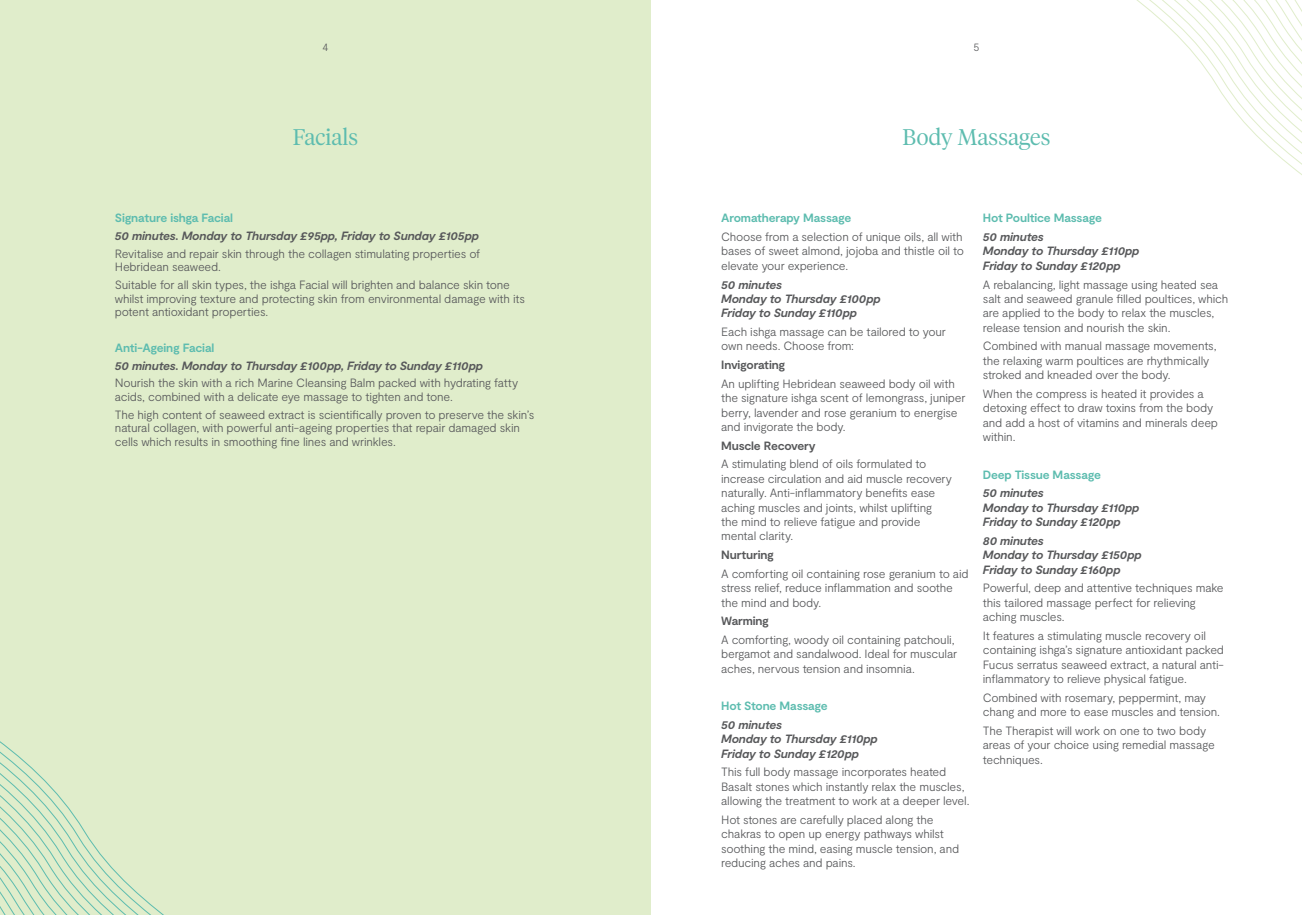
<style>
.page{position:relative;width:1302px;height:915px;background:#fff}
.page>*{position:absolute;margin:0;border:0;box-sizing:border-box;transform-origin:0 0}
.t1{font:300 22.5px "Tiempos Headline";color:#5dbcaf}
.t2{font:300 12px/14.4px "Moderat";letter-spacing:-.02em;color:#57585a}
.t3{font:italic 700 12px/14.4px "Moderat";letter-spacing:-.015em;color:#57585a}
.t4{font:700 12px "Moderat";letter-spacing:-.015em;color:#5dbcaf}
.t5{font:700 12px "Moderat";letter-spacing:-.015em;color:#57585a}
.t6{font:300 10.5px "Moderat";color:#57585a}
</style>
<div class="page">
<div style="left:0;top:0;width:651px;height:914px;background:#e0edcb"></div>
<svg style="left:1136px;top:0;width:165px;height:175px"></svg>
<svg style="left:0;top:741px;width:163px;height:173px"></svg>
<p class="t6" style="left:322px;top:41px;width:8px">4</p>
<p class="t6" style="left:973px;top:41px;width:8px">5</p>
<p class="t1" style="left:293px;top:122px;width:67px">Facials</p>
<p class="t4" style="left:115px;top:211px;width:120px">Signature ishga Facial</p>
<p class="t3" style="left:115px;top:229px;width:365px">50 minutes. Monday to Thursday £95pp, Friday to Sunday £105pp</p>
<p class="t2" style="left:115px;top:247px;width:367px;line-height:13.5px">Revitalise and repair skin through the collagen stimulating properties of<br>Hebridean seaweed.</p>
<p class="t2" style="left:115px;top:278px;width:411px;line-height:13.5px">Suitable for all skin types, the ishga Facial will brighten and balance skin tone whilst improving texture and protecting skin from environmental damage with its potent antioxidant properties.</p>
<p class="t4" style="left:115px;top:340px;width:101px">Anti-Ageing Facial</p>
<p class="t3" style="left:115px;top:358px;width:369px">50 minutes. Monday to Thursday £100pp, Friday to Sunday £110pp</p>
<p class="t2" style="left:115px;top:376px;width:405px;line-height:13.5px">Nourish the skin with a rich Marine Cleansing Balm packed with hydrating fatty acids, combined with a delicate eye massage to tighten and tone.</p>
<p class="t2" style="left:115px;top:408px;width:421px;line-height:13.5px">The high content of seaweed extract is scientifically proven to preserve the skin’s natural collagen, with powerful anti-ageing properties that repair damaged skin cells which results in smoothing fine lines and wrinkles.</p>
<p class="t1" style="left:902px;top:122px;width:149px">Body Massages</p>
<p class="t4" style="left:721px;top:211px;width:132px">Aromatherapy Massage</p>
<p class="t2" style="left:721px;top:230px;width:244px;text-align:justify">Choose from a selection of unique oils, all with bases of sweet almond, jojoba and thistle oil to elevate your experience.</p>
<p class="t3" style="left:721px;top:278px;width:161px">50 minutes<br>Monday to Thursday £100pp<br>Friday to Sunday £110pp</p>
<p class="t2" style="left:721px;top:325px;width:226px">Each ishga massage can be tailored to your own needs. Choose from:</p>
<p class="t5" style="left:721px;top:358px;width:65px">Invigorating</p>
<p class="t2" style="left:721px;top:376px;width:246px">An uplifting Hebridean seaweed body oil with the signature ishga scent of lemongrass, juniper berry, lavender and rose geranium to energise and invigorate the body.</p>
<p class="t5" style="left:721px;top:438px;width:96px">Muscle Recovery</p>
<p class="t2" style="left:721px;top:457px;width:232px">A stimulating blend of oils formulated to increase circulation and aid muscle recovery naturally. Anti-inflammatory benefits ease aching muscles and joints, whilst uplifting the mind to relieve fatigue and provide mental clarity.</p>
<p class="t5" style="left:721px;top:547px;width:54px">Nurturing</p>
<p class="t2" style="left:721px;top:566px;width:249px">A comforting oil containing rose geranium to aid stress relief, reduce inflammation and soothe the mind and body.</p>
<p class="t5" style="left:721px;top:614px;width:49px">Warming</p>
<p class="t2" style="left:721px;top:632px;width:237px">A comforting, woody oil containing patchouli, bergamot and sandalwood. Ideal for muscular aches, nervous tension and insomnia.</p>
<p class="t4" style="left:721px;top:698px;width:108px">Hot Stone Massage</p>
<p class="t3" style="left:721px;top:717px;width:158px">50 minutes<br>Monday to Thursday £110pp<br>Friday to Sunday £120pp</p>
<p class="t2" style="left:721px;top:764px;width:250px">This full body massage incorporates heated<br>Basalt stones which instantly relax the muscles, allowing the treatment to work at a deeper level.</p>
<p class="t2" style="left:721px;top:812px;width:239px">Hot stones are carefully placed along the chakras to open up energy pathways whilst soothing the mind, easing muscle tension, and reducing aches and pains.</p>
<p class="t4" style="left:982px;top:211px;width:121px">Hot Poultice Massage</p>
<p class="t3" style="left:982px;top:230px;width:158px">50 minutes<br>Monday to Thursday £110pp<br>Friday to Sunday £120pp</p>
<p class="t2" style="left:982px;top:277px;width:247px">A rebalancing, light massage using heated sea salt and seaweed granule filled poultices, which are applied to the body to relax the muscles, release tension and nourish the skin.</p>
<p class="t2" style="left:982px;top:339px;width:235px">Combined with manual massage movements, the relaxing warm poultices are rhythmically stroked and kneaded over the body.</p>
<p class="t2" style="left:982px;top:386px;width:237px">When the compress is heated it provides a detoxing effect to draw toxins from the body and add a host of vitamins and minerals deep within.</p>
<p class="t4" style="left:982px;top:467px;width:119px">Deep Tissue Massage</p>
<p class="t3" style="left:982px;top:486px;width:158px">50 minutes<br>Monday to Thursday £110pp<br>Friday to Sunday £120pp</p>
<p class="t3" style="left:982px;top:533px;width:160px">80 minutes<br>Monday to Thursday £150pp<br>Friday to Sunday £160pp</p>
<p class="t2" style="left:982px;top:581px;width:242px">Powerful, deep and attentive techniques make this tailored massage perfect for relieving aching muscles.</p>
<p class="t2" style="left:982px;top:628px;width:242px">It features a stimulating muscle recovery oil containing ishga’s signature antioxidant packed Fucus serratus seaweed extract, a natural anti&shy;inflammatory to relieve physical fatigue.</p>
<p class="t2" style="left:982px;top:690px;width:239px">Combined with rosemary, peppermint, may chang and more to ease muscles and tension.</p>
<p class="t2" style="left:982px;top:723px;width:233px">The Therapist will work on one to two body areas of your choice using remedial massage techniques.</p>
</div>
